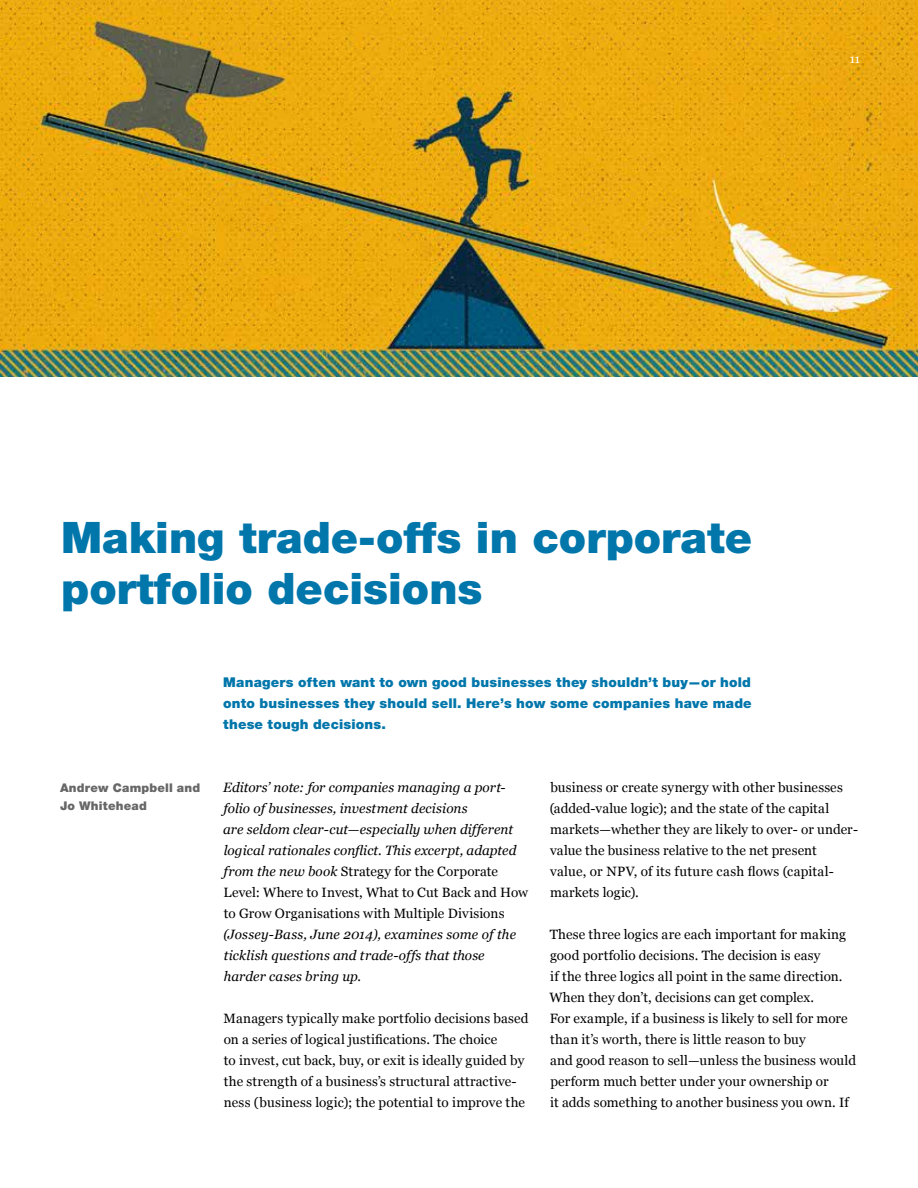
<style>
.page{position:relative;width:918px;height:1188px;background:#fff}
.page>*{position:absolute;margin:0;border:0;box-sizing:border-box;transform-origin:0 0}
.t1{font:900 43.5px/51px "Helvetica Neue LT Std";color:#0076ab}
.t2{font:13.5px/21px "Georgia";letter-spacing:.01em;color:#000}
.t3{font:italic 13.5px/21px "Georgia";letter-spacing:.005em;color:#000}
.t4{font:900 13.5px/21px "Helvetica Neue LT Std";letter-spacing:.015em;color:#0076ab;text-align:justify}
.t5{font:900 12px/18px "Helvetica Neue LT Std";letter-spacing:.02em;color:#686767}
.t6{font:12px "Georgia";color:#fff}
.s1{font-style:normal}
</style>
<div class="page">
<img style="left:0;top:0;width:918px;height:376px">
<p class="t6" style="left:850px;top:52px;width:12px">11</p>
<h1 class="t1" style="left:61px;top:512px;width:693px">Making trade-offs in corporate portfolio decisions</h1>
<p class="t4" style="left:223px;top:672px;width:530px">Managers often want to own good businesses they shouldn’t buy—or hold onto businesses they should sell. Here’s how some companies have made these tough decisions.</p>
<p class="t5" style="left:60px;top:779px;width:142px">Andrew Campbell and<br>Jo Whitehead</p>
<p class="t3" style="left:223px;top:777px;width:307px">Editors’ note: for companies managing a port&shy;folio of businesses, investment decisions<br>are seldom clear-cut—especially when different logical rationales conflict. This excerpt, adapted from the new book <span class="s1">Strategy for the Corporate Level: Where to Invest, What to Cut Back and How to Grow Organisations with Multiple Divisions</span></p>
<p class="t3" style="left:223px;top:924px;width:294px">(Jossey-Bass, June 2014), examines some of the ticklish questions and trade-offs that those harder cases bring up.</p>
<p class="t2" style="left:224px;top:1008px;width:306px">Managers typically make portfolio decisions based on a series of logical justifications. The choice<br>to invest, cut back, buy, or exit is ideally guided by the strength of a business’s structural attractive&shy;ness (business logic); the potential to improve the</p>
<p class="t2" style="left:550px;top:777px;width:310px">business or create synergy with other businesses (added-value logic); and the state of the capital markets—whether they are likely to over- or under&shy;value the business relative to the net present<br>value, or NPV, of its future cash flows (capital&shy;markets logic).</p>
<p class="t2" style="left:550px;top:924px;width:308px">These three logics are each important for making good portfolio decisions. The decision is easy<br>if the three logics all point in the same direction.<br>When they don’t, decisions can get complex.<br>For example, if a business is likely to sell for more than it’s worth, there is little reason to buy<br>and good reason to sell—unless the business would perform much better under your ownership or<br>it adds something to another business you own. If</p>
</div>
